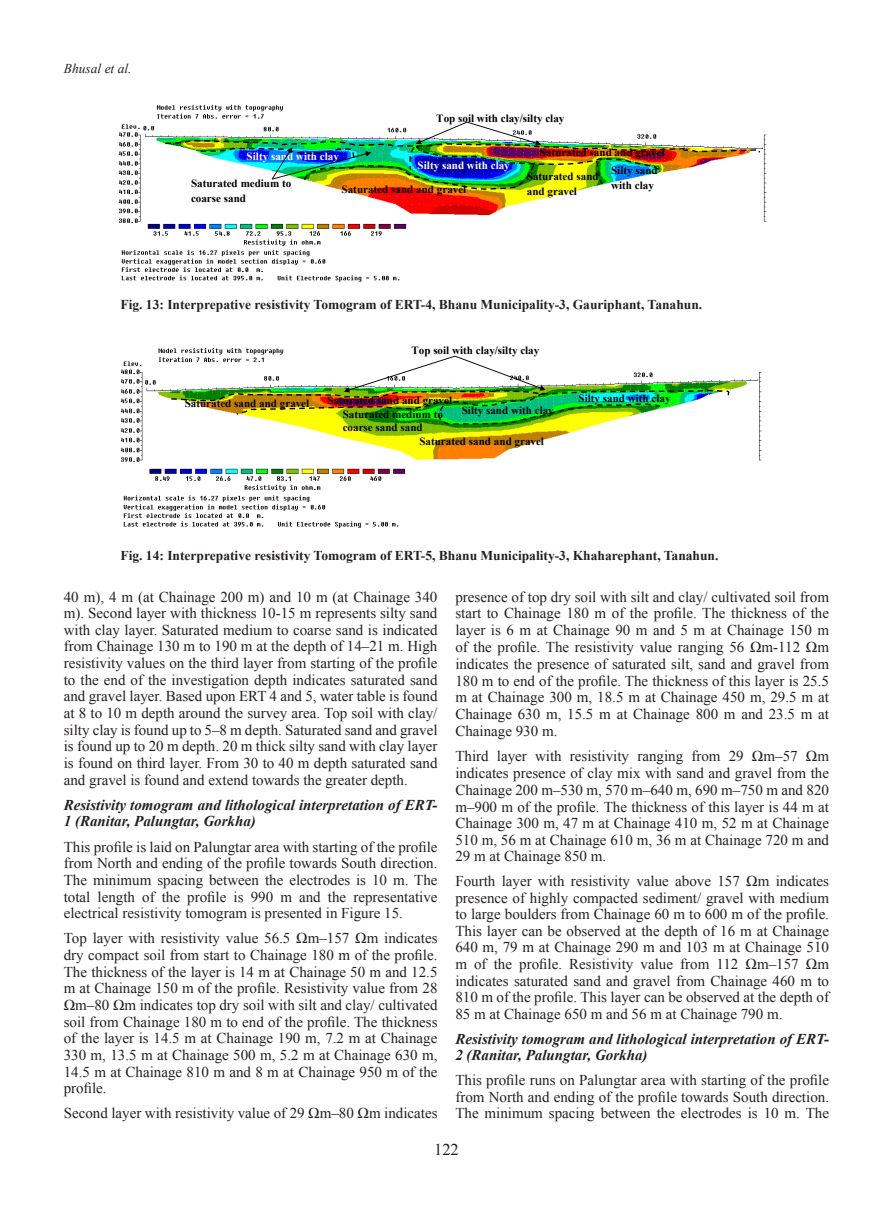
<style>
.page{position:relative;width:893px;height:1212px;background:#fff}
.page>*{position:absolute;margin:0;border:0;box-sizing:border-box;transform-origin:0 0}
.t1{font:16.5px "Times New Roman";color:#231f20}
.t2{font:15px/16.6px "Times New Roman";color:#231f20;text-align:justify}
.heading_4{font:italic 700 15px/16.6px "Times New Roman";color:#231f20}
.caption_Table_F2__FI{font:700 13.5px "Times New Roman";color:#231f20}
.t3{font:italic 13.5px "Times New Roman";color:#231f20}
.t4{font:700 11.1px/14.9px "Times New Roman";color:#000}
.t5{font:700 11.1px "Times New Roman";color:#fff}
</style>
<div class="page">
<img style="left:119px;top:104px;width:648px;height:178px">
<img style="left:164px;top:122px;width:597px;height:69px">
<img style="left:120px;top:348px;width:642px;height:180px">
<svg style="left:170px;top:356px;width:561px;height:69px"></svg>
<p class="t3" style="left:64px;top:59px;width:69px">Bhusal et al.</p>
<p class="t4" style="left:436px;top:111px;width:130px">Top soil with clay/silty clay</p>
<p class="t5" style="left:247px;top:148px;width:94px">Silty sand with clay</p>
<p class="t5" style="left:418px;top:158px;width:94px">Silty sand with clay</p>
<p class="t4" style="left:191px;top:176px;width:102px">Saturated medium to coarse sand</p>
<p class="t4" style="left:342px;top:182px;width:126px">Saturated sand and gravel</p>
<p class="t4" style="left:540px;top:145px;width:126px">Saturated sand and gravel</p>
<p class="t4" style="left:527px;top:169px;width:73px">Saturated sand and gravel</p>
<p class="t4" style="left:611px;top:163px;width:48px">Silty sand with clay</p>
<p class="caption_Table_F2__FI" style="left:120px;top:295px;width:583px">Fig. 13: Interprepative resistivity Tomogram of ERT-4, Bhanu Municipality-3, Gauriphant, Tanahun.</p>
<p class="t4" style="left:411px;top:343px;width:129px">Top soil with clay/silty clay</p>
<p class="t4" style="left:185px;top:396px;width:126px">Saturated sand and gravel</p>
<p class="t4" style="left:328px;top:392px;width:126px">Saturated sand and gravel</p>
<p class="t4" style="left:343px;top:407px;width:102px;line-height:13px">Saturated medium to coarse sand sand</p>
<p class="t4" style="left:462px;top:402px;width:94px">Silty sand with clay</p>
<p class="t4" style="left:419px;top:433px;width:126px">Saturated sand and gravel</p>
<p class="t4" style="left:578px;top:390px;width:94px">Silty sand with clay</p>
<p class="caption_Table_F2__FI" style="left:120px;top:546px;width:599px">Fig. 14: Interprepative resistivity Tomogram of ERT-5, Bhanu Municipality-3, Khaharephant, Tanahun.</p>
<p class="t2" style="left:64px;top:588px;width:375px">40 m), 4 m (at Chainage 200 m) and 10 m (at Chainage 340 m). Second layer with thickness 10-15 m represents silty sand with clay layer. Saturated medium to coarse sand is indicated from Chainage 130 m to 190 m at the depth of 14–21 m. High resistivity values on the third layer from starting of the profile to the end of the investigation depth indicates saturated sand and gravel layer. Based upon ERT 4 and 5, water table is found at 8 to 10 m depth around the survey area. Top soil with clay/ silty clay is found up to 5–8 m depth. Saturated sand and gravel is found up to 20 m depth. 20 m thick silty sand with clay layer is found on third layer. From 30 to 40 m depth saturated sand and gravel is found and extend towards the greater depth.</p>
<p class="heading_4" style="left:64px;top:796px;width:375px">Resistivity tomogram and lithological interpretation of ERT-<br>1 (Ranitar, Palungtar, Gorkha)</p>
<p class="t2" style="left:64px;top:838px;width:375px">This profile is laid on Palungtar area with starting of the profile from North and ending of the profile towards South direction.<br>The minimum spacing between the electrodes is 10 m. The total length of the profile is 990 m and the representative electrical resistivity tomogram is presented in Figure 15.</p>
<p class="t2" style="left:64px;top:930px;width:375px">Top layer with resistivity value 56.5 Ωm–157 Ωm indicates dry compact soil from start to Chainage 180 m of the profile.<br>The thickness of the layer is 14 m at Chainage 50 m and 12.5 m at Chainage 150 m of the profile. Resistivity value from 28<br>Ωm–80 Ωm indicates top dry soil with silt and clay/ cultivated soil from Chainage 180 m to end of the profile. The thickness of the layer is 14.5 m at Chainage 190 m, 7.2 m at Chainage 330 m, 13.5 m at Chainage 500 m, 5.2 m at Chainage 630 m, 14.5 m at Chainage 810 m and 8 m at Chainage 950 m of the profile.</p>
<p class="t2" style="left:64px;top:1105px;width:375px">Second layer with resistivity value of 29 Ωm–80 Ωm indicates</p>
<p class="t2" style="left:455px;top:588px;width:375px">presence of top dry soil with silt and clay/ cultivated soil from start to Chainage 180 m of the profile. The thickness of the layer is 6 m at Chainage 90 m and 5 m at Chainage 150 m of the profile. The resistivity value ranging 56 Ωm-112 Ωm indicates the presence of saturated silt, sand and gravel from 180 m to end of the profile. The thickness of this layer is 25.5 m at Chainage 300 m, 18.5 m at Chainage 450 m, 29.5 m at Chainage 630 m, 15.5 m at Chainage 800 m and 23.5 m at Chainage 930 m.</p>
<p class="t2" style="left:455px;top:748px;width:375px">Third layer with resistivity ranging from 29 Ωm–57 Ωm indicates presence of clay mix with sand and gravel from the Chainage 200 m–530 m, 570 m–640 m, 690 m–750 m and 820 m–900 m of the profile. The thickness of this layer is 44 m at Chainage 300 m, 47 m at Chainage 410 m, 52 m at Chainage 510 m, 56 m at Chainage 610 m, 36 m at Chainage 720 m and 29 m at Chainage 850 m.</p>
<p class="t2" style="left:455px;top:873px;width:375px">Fourth layer with resistivity value above 157 Ωm indicates presence of highly compacted sediment/ gravel with medium to large boulders from Chainage 60 m to 600 m of the profile.<br>This layer can be observed at the depth of 16 m at Chainage 640 m, 79 m at Chainage 290 m and 103 m at Chainage 510 m of the profile. Resistivity value from 112 Ωm–157 Ωm indicates saturated sand and gravel from Chainage 460 m to 810 m of the profile. This layer can be observed at the depth of 85 m at Chainage 650 m and 56 m at Chainage 790 m.</p>
<p class="heading_4" style="left:455px;top:1030px;width:375px">Resistivity tomogram and lithological interpretation of ERT-<br>2 (Ranitar, Palungtar, Gorkha)</p>
<p class="t2" style="left:455px;top:1072px;width:375px">This profile runs on Palungtar area with starting of the profile from North and ending of the profile towards South direction.<br>The minimum spacing between the electrodes is 10 m. The</p>
<p class="t1" style="left:434px;top:1139px;width:26px">122</p>
</div>
